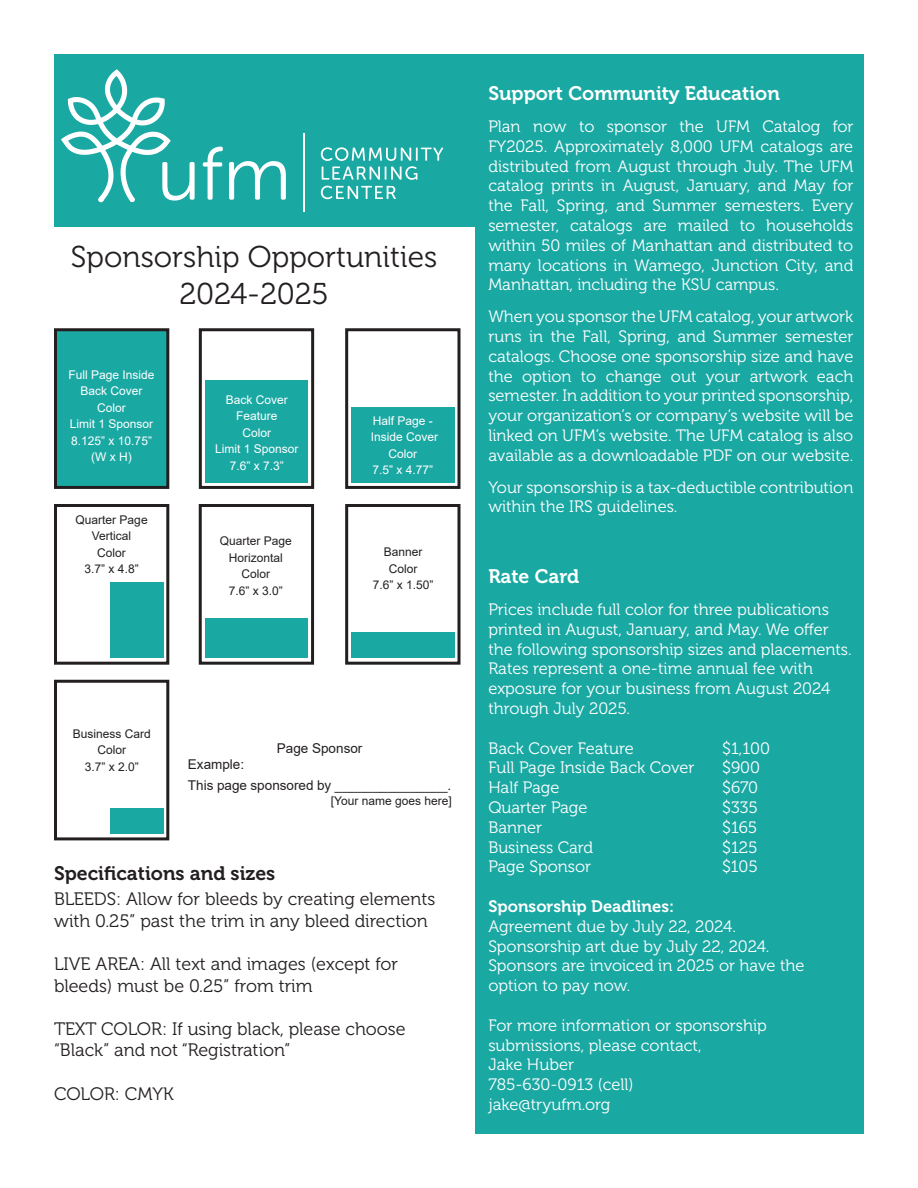
<style>
.page{position:relative;width:918px;height:1188px;background:#fff}
.page>*{position:absolute;margin:0;border:0;box-sizing:border-box;transform-origin:0 0}
.t1{font:30px "Museo 300";color:#231f20}
.t2{font:19.5px "Museo 700";color:#fff}
.t3{font:19.5px "Museo 700";color:#231f20}
.t4{font:18px/21.6px "Museo 300";color:#231f20}
.t5{font:16.5px/19.8px "Museo 300";color:#fff}
.t6{font:16.5px "Museo 700";color:#fff}
.t7{font:13.5px "Arial";color:#231f20}
.t8{font:12px "Arial";color:#fff}
.t9{font:12px "Arial";color:#231f20}
</style>
<div class="page">
<div style="left:54px;top:54px;width:810px;height:173px;background:#1aa8a3"></div>
<svg style="left:162px;top:162px;width:33px;height:39px"></svg>
<svg style="left:203px;top:147px;width:20px;height:53px"></svg>
<svg style="left:229px;top:161px;width:57px;height:39px"></svg>
<svg style="left:321px;top:147px;width:122px;height:33px"></svg>
<svg style="left:321px;top:186px;width:75px;height:13px"></svg>
<hr style="left:303px;top:133px;width:1px;height:79px;background:#fff">
<svg style="left:98px;top:197px;width:6px;height:6px"></svg>
<svg style="left:61px;top:69px;width:56px;height:79px"></svg>
<svg style="left:130px;top:198px;width:5px;height:4px"></svg>
<div style="left:56px;top:330px;width:112px;height:157px;background:#1aa8a3"></div>
<div style="left:54px;top:328px;width:115px;height:161px;border:3px solid #231f20"></div>
<div style="left:199px;top:328px;width:115px;height:161px;border:3px solid #231f20"></div>
<div style="left:345px;top:328px;width:115px;height:161px;border:3px solid #231f20"></div>
<div style="left:54px;top:504px;width:115px;height:161px;border:3px solid #231f20"></div>
<div style="left:345px;top:504px;width:115px;height:161px;border:3px solid #231f20"></div>
<div style="left:199px;top:504px;width:115px;height:161px;border:3px solid #231f20"></div>
<div style="left:54px;top:680px;width:115px;height:160px;border:3px solid #231f20"></div>
<div style="left:475px;top:54px;width:389px;height:1080px;background:#1aa8a3"></div>
<div style="left:205px;top:380px;width:102px;height:102px;background:#1aa8a3"></div>
<div style="left:351px;top:407px;width:103px;height:75px;background:#1aa8a3"></div>
<div style="left:110px;top:583px;width:53px;height:75px;background:#1aa8a3"></div>
<div style="left:351px;top:632px;width:103px;height:26px;background:#1aa8a3"></div>
<div style="left:110px;top:808px;width:53px;height:26px;background:#1aa8a3"></div>
<div style="left:205px;top:618px;width:102px;height:40px;background:#1aa8a3"></div>
<p class="t1" style="left:71px;top:240px;width:368px">Sponsorship Opportunities</p>
<p class="t1" style="left:180px;top:278px;width:151px">2024-2025</p>
<p class="t8" style="left:69px;top:366px;width:88px">Full Page Inside</p>
<p class="t8" style="left:81px;top:383px;width:64px">Back Cover</p>
<p class="t8" style="left:97px;top:399px;width:30px">Color</p>
<p class="t8" style="left:70px;top:416px;width:85px">Limit 1 Sponsor</p>
<p class="t8" style="left:71px;top:432px;width:82px">8.125” x 10.75”</p>
<p class="t8" style="left:91px;top:449px;width:42px">(W x H)</p>
<p class="t9" style="left:76px;top:511px;width:74px">Quarter Page</p>
<p class="t9" style="left:92px;top:528px;width:41px">Vertical</p>
<p class="t9" style="left:97px;top:544px;width:30px">Color</p>
<p class="t9" style="left:85px;top:561px;width:56px">3.7” x 4.8”</p>
<p class="t8" style="left:226px;top:391px;width:64px">Back Cover</p>
<p class="t8" style="left:236px;top:408px;width:43px">Feature</p>
<p class="t8" style="left:243px;top:424px;width:30px">Color</p>
<p class="t8" style="left:215px;top:441px;width:85px">Limit 1 Sponsor</p>
<p class="t8" style="left:230px;top:457px;width:56px">7.6” x 7.3”</p>
<p class="t9" style="left:220px;top:533px;width:74px">Quarter Page</p>
<p class="t9" style="left:229px;top:549px;width:56px">Horizontal</p>
<p class="t9" style="left:241px;top:566px;width:30px">Color</p>
<p class="t9" style="left:229px;top:582px;width:56px">7.6” x 3.0”</p>
<p class="t8" style="left:373px;top:412px;width:62px">Half Page -</p>
<p class="t8" style="left:371px;top:429px;width:69px">Inside Cover</p>
<p class="t8" style="left:388px;top:445px;width:30px">Color</p>
<p class="t8" style="left:372px;top:462px;width:62px">7.5” x 4.77”</p>
<p class="t9" style="left:384px;top:544px;width:40px">Banner</p>
<p class="t9" style="left:389px;top:560px;width:30px">Color</p>
<p class="t9" style="left:373px;top:577px;width:62px">7.6” x 1.50”</p>
<p class="t9" style="left:73px;top:725px;width:80px">Business Card</p>
<p class="t9" style="left:97px;top:742px;width:30px">Color</p>
<p class="t9" style="left:85px;top:758px;width:56px">3.7” x 2.0”</p>
<p class="t7" style="left:188px;top:755px;width:58px">Example:</p>
<p class="t7" style="left:277px;top:739px;width:87px">Page Sponsor</p>
<p class="t7" style="left:188px;top:776px;width:265px">This page sponsored by _______________.</p>
<p class="t9" style="left:331px;top:792px;width:122px">[Your name goes here]</p>
<p class="t3" style="left:54px;top:862px;width:223px">Specifications and sizes</p>
<p class="t4" style="left:54px;top:889px;width:383px">BLEEDS: Allow for bleeds by creating elements with 0.25” past the trim in any bleed direction</p>
<p class="t4" style="left:54px;top:953px;width:346px">LIVE AREA: All text and images (except for bleeds) must be 0.25” from trim</p>
<p class="t4" style="left:54px;top:1018px;width:353px">TEXT COLOR: If using black, please choose “Black” and not “Registration”</p>
<p class="t4" style="left:54px;top:1083px;width:121px">COLOR: CMYK</p>
<p class="t2" style="left:488px;top:83px;width:293px">Support Community Education</p>
<p class="t5" style="left:488px;top:117px;width:367px;text-align:justify">Plan now to sponsor the UFM Catalog for FY2025. Approximately 8,000 UFM catalogs are distributed from August through July. The UFM catalog prints in August, January, and May for the Fall, Spring, and Summer semesters. Every semester, catalogs are mailed to households within 50 miles of Manhattan and distributed to many locations in Wamego, Junction City, and Manhattan, including the KSU campus.</p>
<p class="t5" style="left:488px;top:307px;width:367px;text-align:justify">When you sponsor the UFM catalog, your artwork runs in the Fall, Spring, and Summer semester catalogs. Choose one sponsorship size and have the option to change out your artwork each semester. In addition to your printed sponsorship, your organization’s or company’s website will be linked on UFM’s website. The UFM catalog is also available as a downloadable PDF on our website.</p>
<p class="t5" style="left:488px;top:477px;width:367px">Your sponsorship is a tax-deductible contribution within the IRS guidelines.</p>
<p class="t2" style="left:488px;top:566px;width:92px">Rate Card</p>
<p class="t5" style="left:488px;top:600px;width:365px">Prices include full color for three publications printed in August, January, and May. We offer the following sponsorship sizes and placements.<br>Rates represent a one-time annual fee with exposure for your business from August 2024 through July 2025.</p>
<p class="t5" style="left:488px;top:738px;width:147px">Back Cover Feature</p>
<p class="t5" style="left:722px;top:738px;width:49px">$1,100</p>
<p class="t5" style="left:488px;top:758px;width:208px">Full Page Inside Back Cover</p>
<p class="t5" style="left:722px;top:758px;width:39px">$900</p>
<p class="t5" style="left:488px;top:778px;width:73px">Half Page</p>
<p class="t5" style="left:722px;top:778px;width:37px">$670</p>
<p class="t5" style="left:488px;top:798px;width:101px">Quarter Page</p>
<p class="t5" style="left:722px;top:798px;width:37px">$335</p>
<p class="t5" style="left:488px;top:818px;width:55px">Banner</p>
<p class="t5" style="left:722px;top:818px;width:36px">$165</p>
<p class="t5" style="left:488px;top:837px;width:106px">Business Card</p>
<p class="t5" style="left:722px;top:837px;width:37px">$125</p>
<p class="t5" style="left:488px;top:857px;width:104px">Page Sponsor</p>
<p class="t5" style="left:722px;top:857px;width:37px">$105</p>
<p class="t6" style="left:488px;top:897px;width:187px">Sponsorship Deadlines:</p>
<p class="t5" style="left:488px;top:917px;width:249px">Agreement due by July 22, 2024.</p>
<p class="t5" style="left:488px;top:936px;width:283px">Sponsorship art due by July 22, 2024.</p>
<p class="t5" style="left:488px;top:956px;width:318px">Sponsors are invoiced in 2025 or have the option to pay now.</p>
<p class="t5" style="left:488px;top:1016px;width:280px">For more information or sponsorship</p>
<p class="t5" style="left:488px;top:1035px;width:215px">submissions, please contact,</p>
<p class="t5" style="left:488px;top:1055px;width:87px">Jake Huber</p>
<p class="t5" style="left:488px;top:1075px;width:147px">785-630-0913 (cell)</p>
<p class="t5" style="left:488px;top:1095px;width:123px">jake@tryufm.org</p>
</div>
